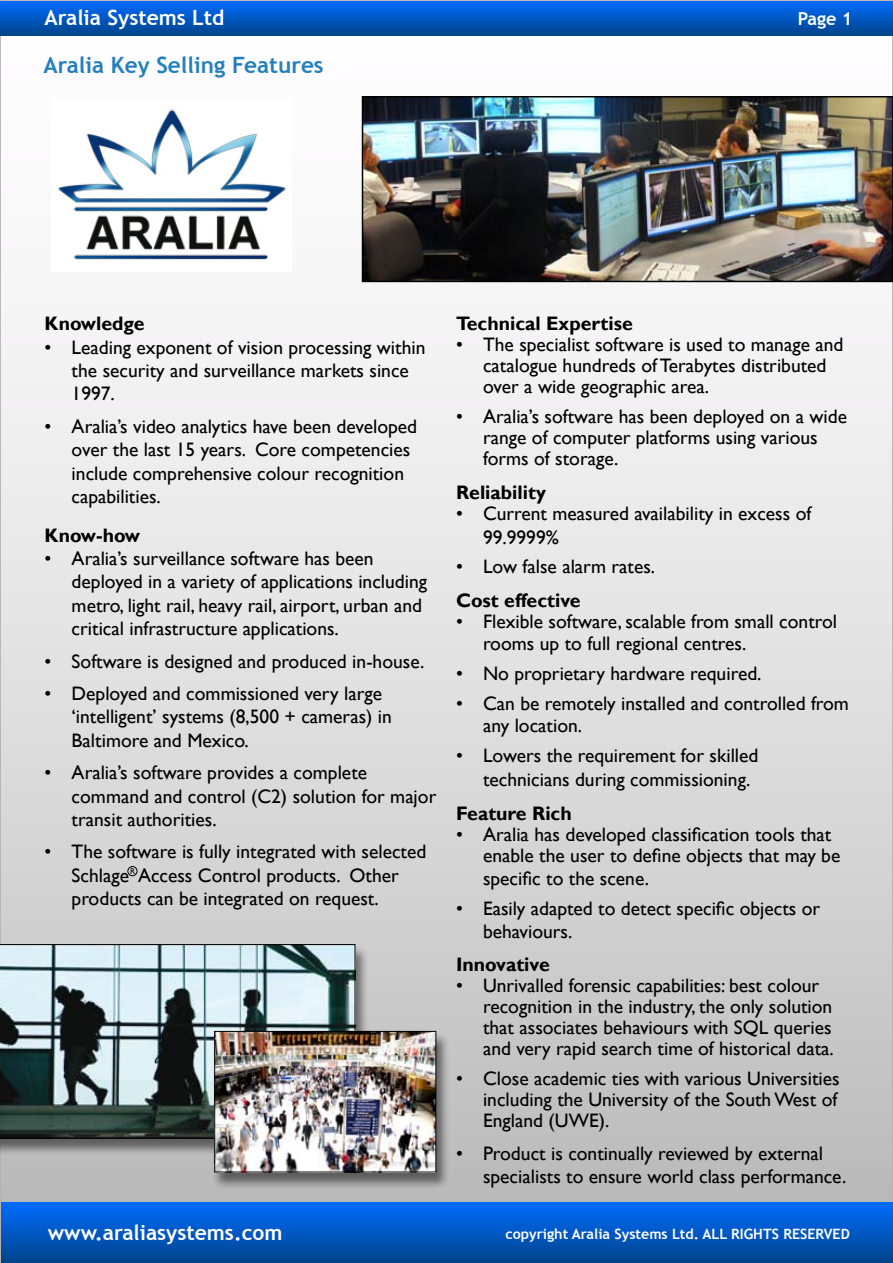
<style>
.page{position:relative;width:893px;height:1263px;background:#fff}
.page>*{position:absolute;margin:0;border:0;box-sizing:border-box;transform-origin:0 0}
.t1{font:700 22.5px "Trebuchet MS";color:#2380bd}
.t2{font:700 21px "Trebuchet MS";color:#fff}
.t3{font:19.5px/23.4px "Gill Sans";color:#000}
.t4{font:700 19.5px "Gill Sans";color:#000}
.t5{font:700 18px "Trebuchet MS";color:#fff}
.t6{font:700 14.25px "Trebuchet MS";color:#fff}
.t7{font:8.4px "Gill Sans";color:#000}
</style>
<div class="page">
<div style="left:0;top:0;width:893px;height:1262px;background:linear-gradient(to bottom,#fff,#bbb)"></div>
<div style="left:1px;top:1202px;width:892px;height:61px;background:linear-gradient(to bottom,#006cff,#00448a)"></div>
<div style="left:0;top:1px;width:893px;height:34px;background:linear-gradient(to bottom,#006cff,#00458f)"></div>
<img style="left:51px;top:98px;width:240px;height:173px">
<img style="left:365px;top:99px;width:525px;height:180px">
<div style="left:362px;top:96px;width:531px;height:186px;border:2px solid #000"></div>
<div style="left:0;top:945px;width:375px;height:217px;background:#000;opacity:.5"></div>
<svg style="left:0;top:944px;width:356px;height:194px"></svg>
<div style="left:211px;top:1032px;width:245px;height:164px;background:#000;opacity:.5"></div>
<img style="left:216px;top:1033px;width:218px;height:137px">
<div style="left:214px;top:1031px;width:222px;height:141px;border:1px solid #000"></div>
<div style="left:128px;top:866px;width:9px;height:10px;border:1px solid #000;border-radius:50%"></div>
<p class="t2" style="left:45px;top:4px;width:181px">Aralia Systems Ltd</p>
<p class="t1" style="left:44px;top:51px;width:282px">Aralia Key Selling Features</p>
<p class="t5" style="left:798px;top:7px;width:56px">Page 1</p>
<p class="t4" style="left:45px;top:312px;width:101px">Knowledge</p>
<p class="t3" style="left:72px;top:336px;width:355px;text-indent:-27px">• Leading exponent of vision processing within the security and surveillance markets since<br>1997.</p>
<p class="t3" style="left:72px;top:415px;width:347px;text-indent:-27px">• Aralia’s video analytics have been developed over the last 15 years. Core competencies include comprehensive colour recognition capabilities.</p>
<p class="t4" style="left:45px;top:523px;width:97px">Know-how</p>
<p class="t3" style="left:72px;top:547px;width:357px;text-indent:-27px">• Aralia’s surveillance software has been deployed in a variety of applications including metro, light rail, heavy rail, airport, urban and critical infrastructure applications.</p>
<p class="t3" style="left:45px;top:650px;width:381px">• Software is designed and produced in-house.</p>
<p class="t3" style="left:72px;top:682px;width:322px;text-indent:-27px">• Deployed and commissioned very large ‘intelligent’ systems (8,500 + cameras) in<br>Baltimore and Mexico.</p>
<p class="t3" style="left:72px;top:761px;width:366px;text-indent:-27px">• Aralia’s software provides a complete command and control (C2) solution for major transit authorities.</p>
<p class="t3" style="left:72px;top:840px;width:356px;text-indent:-27px">• The software is fully integrated with selected<br>Schlage Access Control products. Other products can be integrated on request.</p>
<p class="t7" style="left:130px;top:866px;width:7px">R</p>
<p class="t2" style="left:48px;top:1219px;width:236px">www.araliasystems.com</p>
<p class="t4" style="left:456px;top:312px;width:178px">Technical Expertise</p>
<p class="t3" style="left:483px;top:335px;width:362px;line-height:21px;text-indent:-27px">• The specialist software is used to manage and catalogue hundreds of Terabytes distributed over a wide geographic area.</p>
<p class="t3" style="left:483px;top:407px;width:366px;line-height:21px;text-indent:-27px">• Aralia’s software has been deployed on a wide range of computer platforms using various forms of storage.</p>
<p class="t4" style="left:456px;top:481px;width:91px">Reliability</p>
<p class="t3" style="left:483px;top:502px;width:330px;text-indent:-27px">• Current measured availability in excess of<br>99.9999%</p>
<p class="t3" style="left:456px;top:555px;width:201px">• Low false alarm rates.</p>
<p class="t4" style="left:456px;top:589px;width:126px">Cost effective</p>
<p class="t3" style="left:483px;top:610px;width:356px;line-height:22.5px;text-indent:-27px">• Flexible software, scalable from small control rooms up to full regional centres.</p>
<p class="t3" style="left:456px;top:662px;width:307px">• No proprietary hardware required.</p>
<p class="t3" style="left:483px;top:692px;width:367px;line-height:22.5px;text-indent:-27px">• Can be remotely installed and controlled from any location.</p>
<p class="t3" style="left:483px;top:744px;width:277px;text-indent:-27px">• Lowers the requirement for skilled technicians during commissioning.</p>
<p class="t4" style="left:456px;top:801px;width:117px">Feature Rich</p>
<p class="t3" style="left:483px;top:824px;width:359px;line-height:21px;text-indent:-27px">• Aralia has developed classification tools that enable the user to define objects that may be</p>
<p class="t3" style="left:483px;top:867px;width:167px">specific to the scene.</p>
<p class="t3" style="left:483px;top:898px;width:339px;line-height:22.5px;text-indent:-27px">• Easily adapted to detect specific objects or behaviours.</p>
<p class="t4" style="left:456px;top:953px;width:95px">Innovative</p>
<p class="t3" style="left:483px;top:976px;width:352px;line-height:21px;text-indent:-27px">• Unrivalled forensic capabilities: best colour recognition in the industry, the only solution that associates behaviours with SQL queries and very rapid search time of historical data.</p>
<p class="t3" style="left:483px;top:1069px;width:358px;line-height:21px;text-align:justify;text-indent:-27px">• Close academic ties with various Universities including the University of the South West of England (UWE).</p>
<p class="t3" style="left:483px;top:1142px;width:365px;text-indent:-27px">• Product is continually reviewed by external specialists to ensure world class performance.</p>
<p class="t6" style="left:505px;top:1225px;width:346px">copyright Aralia Systems Ltd. ALL RIGHTS RESERVED</p>
</div>
